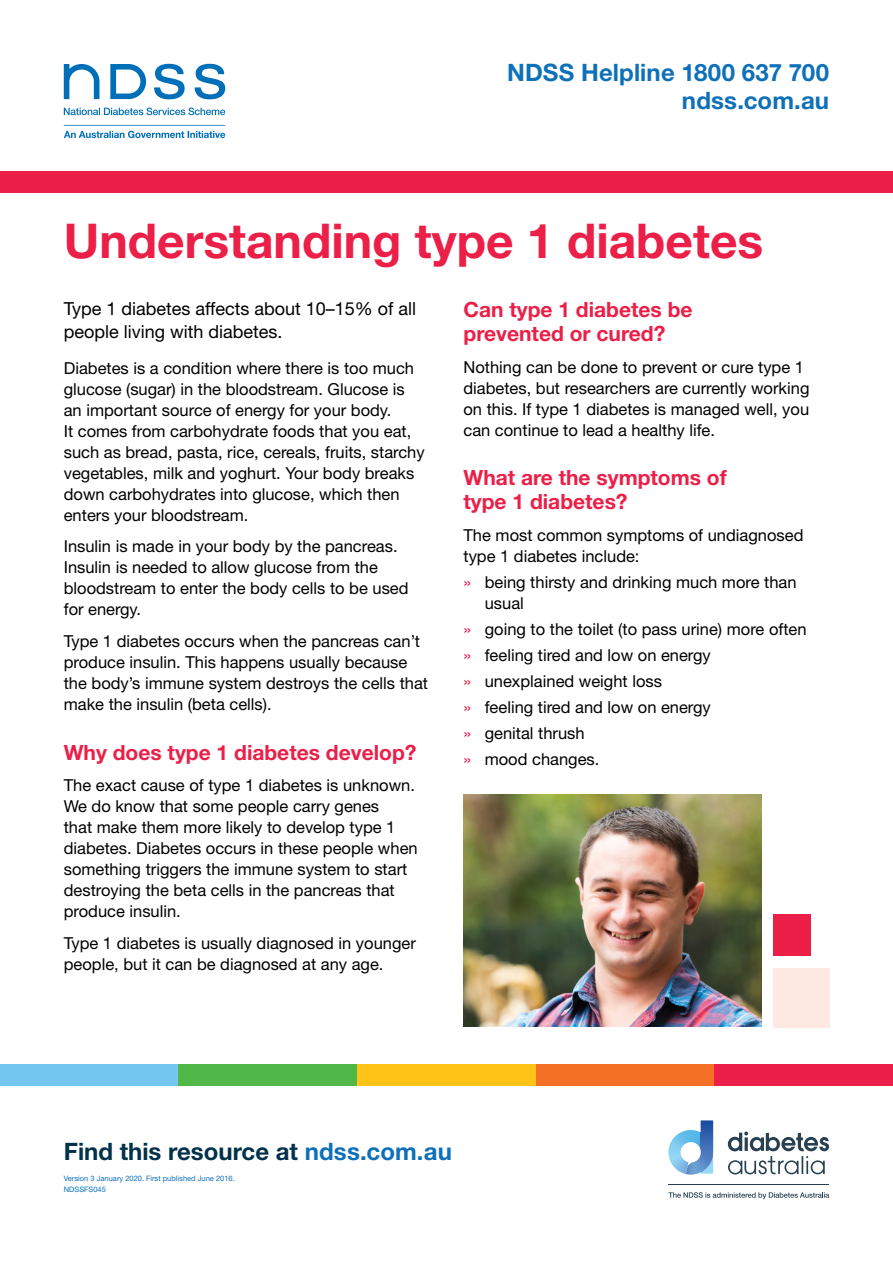
<style>
.page{position:relative;width:893px;height:1263px;background:#fff}
.page>*{position:absolute;margin:0;border:0;box-sizing:border-box;transform-origin:0 0}
.t1{font:700 48px "Helvetica Neue LT Std";color:#eb1f47}
.t2{font:700 24px/28.5px "Helvetica Neue LT Std";letter-spacing:.005em;color:#0e70b8;text-align:right}
.t3{font:700 24px "Helvetica Neue LT Std";color:#02314b}
.t4{font:700 21px/24px "Helvetica Neue LT Std";color:#eb1f47}
.t5{font:18px/23.5px "Helvetica Neue LT Std";color:#000}
.t6{font:16.5px/21px "Helvetica Neue LT Std";color:#000}
.t7{font:7.5px "Helvetica Neue LT Std";color:#0e70b8}
.t8{font:7.5px "Helvetica Neue LT Std";color:#006fba}
.s1{color:#eb1f47}
.s2{color:#0e70b8}
</style>
<div class="page">
<div style="left:0;top:1064px;width:179px;height:21px;background:#72c6ef"></div>
<div style="left:179px;top:1064px;width:178px;height:21px;background:#50b848"></div>
<div style="left:357px;top:1064px;width:179px;height:21px;background:#ffc216"></div>
<div style="left:536px;top:1064px;width:178px;height:21px;background:#f37024"></div>
<div style="left:714px;top:1064px;width:179px;height:21px;background:#eb1f47"></div>
<div style="left:0;top:171px;width:893px;height:21px;background:#eb1f47"></div>
<svg style="left:668px;top:1121px;width:45px;height:53px"></svg>
<svg style="left:728px;top:1131px;width:101px;height:43px"></svg>
<svg style="left:668px;top:1192px;width:161px;height:7px"></svg>
<hr style="left:668px;top:1184px;width:161px;height:1px;background:#274052">
<svg style="left:64px;top:64px;width:161px;height:74px"></svg>
<img style="left:463px;top:794px;width:298px;height:233px">
<div style="left:773px;top:914px;width:37px;height:41px;background:#eb1f47"></div>
<div style="left:773px;top:968px;width:56px;height:60px;background:#fde8e2"></div>
<h2 class="t2" style="left:507px;top:58px;width:323px">NDSS Helpline 1800 637 700 ndss.com.au</h2>
<h1 class="t1" style="left:64px;top:211px;width:701px">Understanding type 1 diabetes</h1>
<p class="t4" style="left:463px;top:297px;width:231px">Can type 1 diabetes be prevented or cured?</p>
<p class="t6" style="left:463px;top:356px;width:347px">Nothing can be done to prevent or cure type 1 diabetes, but researchers are currently working on this. If type 1 diabetes is managed well, you can continue to lead a healthy life.</p>
<p class="t4" style="left:463px;top:465px;width:265px">What are the symptoms of type 1 diabetes?</p>
<p class="t6" style="left:463px;top:524px;width:341px">The most common symptoms of undiagnosed type 1 diabetes include:</p>
<p class="t6" style="left:485px;top:571px;width:313px;text-indent:-21px"><span class="s1">»</span> being thirsty and drinking much more than usual</p>
<p class="t6" style="left:463px;top:616px;width:345px;line-height:26.1px"><span class="s1">»</span> going to the toilet (to pass urine) more often <span class="s1">»</span> feeling tired and low on energy<br><span class="s1">»</span> unexplained weight loss<br><span class="s1">»</span> feeling tired and low on energy<br><span class="s1">»</span> genital thrush<br><span class="s1">»</span> mood changes.</p>
<p class="t5" style="left:64px;top:296px;width:354px">Type 1 diabetes affects about 10–15% of all people living with diabetes.</p>
<p class="t6" style="left:64px;top:357px;width:362px">Diabetes is a condition where there is too much glucose (sugar) in the bloodstream. Glucose is an important source of energy for your body.<br>It comes from carbohydrate foods that you eat, such as bread, pasta, rice, cereals, fruits, starchy vegetables, milk and yoghurt. Your body breaks down carbohydrates into glucose, which then enters your bloodstream.</p>
<p class="t6" style="left:64px;top:536px;width:346px">Insulin is made in your body by the pancreas.<br>Insulin is needed to allow glucose from the bloodstream to enter the body cells to be used for energy.</p>
<p class="t6" style="left:64px;top:630px;width:366px">Type 1 diabetes occurs when the pancreas can’t produce insulin. This happens usually because the body’s immune system destroys the cells that make the insulin (beta cells).</p>
<p class="t4" style="left:64px;top:739px;width:354px">Why does type 1 diabetes develop?</p>
<p class="t6" style="left:64px;top:774px;width:355px">The exact cause of type 1 diabetes is unknown.<br>We do know that some people carry genes<br>that make them more likely to develop type 1 diabetes. Diabetes occurs in these people when something triggers the immune system to start destroying the beta cells in the pancreas that produce insulin.</p>
<p class="t6" style="left:64px;top:932px;width:354px">Type 1 diabetes is usually diagnosed in younger people, but it can be diagnosed at any age.</p>
<h2 class="t3" style="left:64px;top:1136px;width:390px">Find this resource at <span class="s2">ndss.com.au</span></h2>
<p class="t7" style="left:64px;top:1174px;width:173px">Version 3 January 2020. First published June 2016.</p>
<p class="t8" style="left:64px;top:1184px;width:44px">NDSSFS045</p>
</div>
